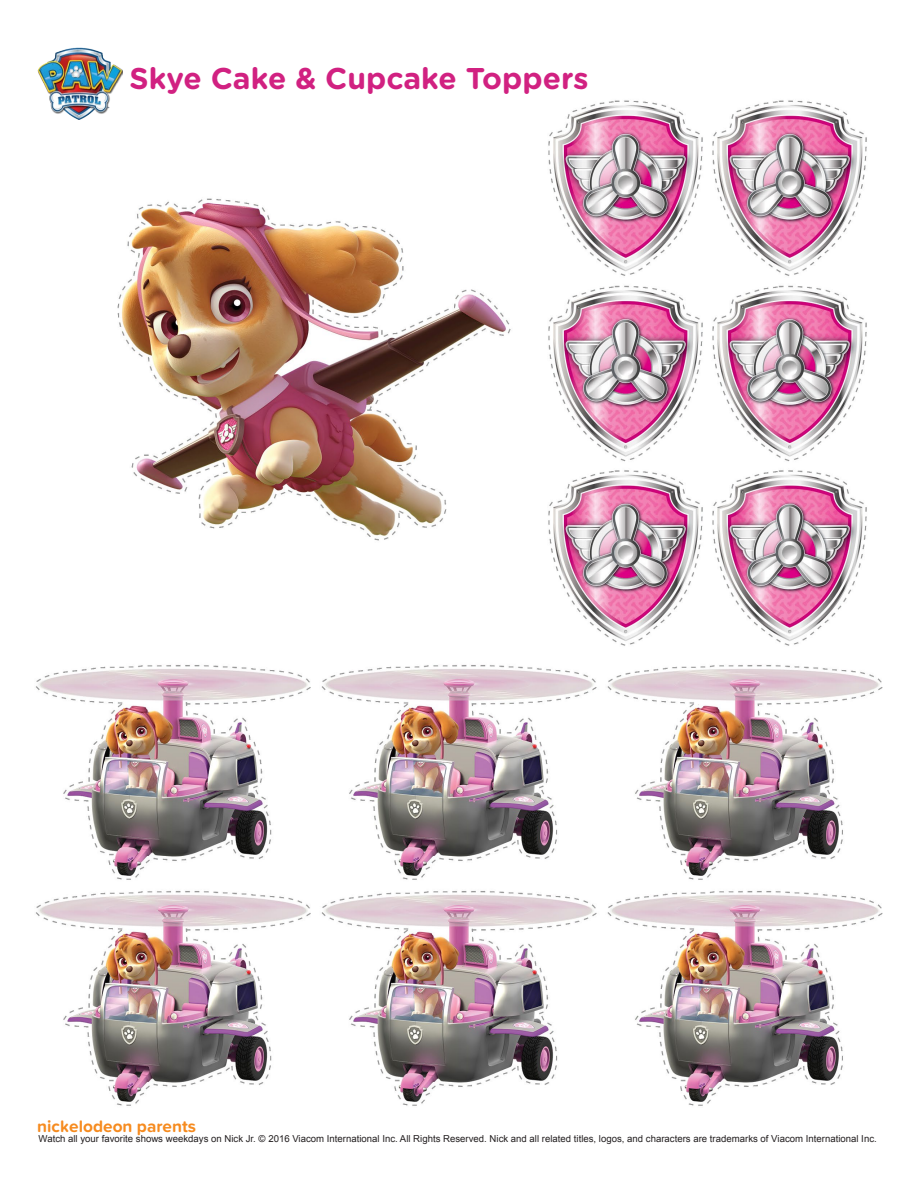
<style>
.page{position:relative;width:918px;height:1188px;background:#fff}
.page>*{position:absolute;margin:0;border:0;box-sizing:border-box;transform-origin:0 0}
.t1{font:700 30px "Gotham Rounded";color:#d12181}
.t2{font:700 17.25px "Proxima Nova Soft";color:#f68b1f}
.t3{font:9.6px "Arial";color:#231f20}
</style>
<div class="page">
<img style="left:35px;top:100px;width:847px;height:1006px">
<img style="left:36px;top:47px;width:87px;height:73px">
<h1 class="t1" style="left:130px;top:57px;width:461px">Skye Cake &amp; Cupcake Toppers</h1>
<h2 class="t2" style="left:37px;top:1116px;width:161px">nickelodeon parents</h2>
<p class="t3" style="left:39px;top:1132px;width:840px">Watch all your favorite shows weekdays on Nick Jr. © 2016 Viacom International Inc. All Rights Reserved. Nick and all related titles, logos, and characters are trademarks of Viacom International Inc.</p>
</div>
